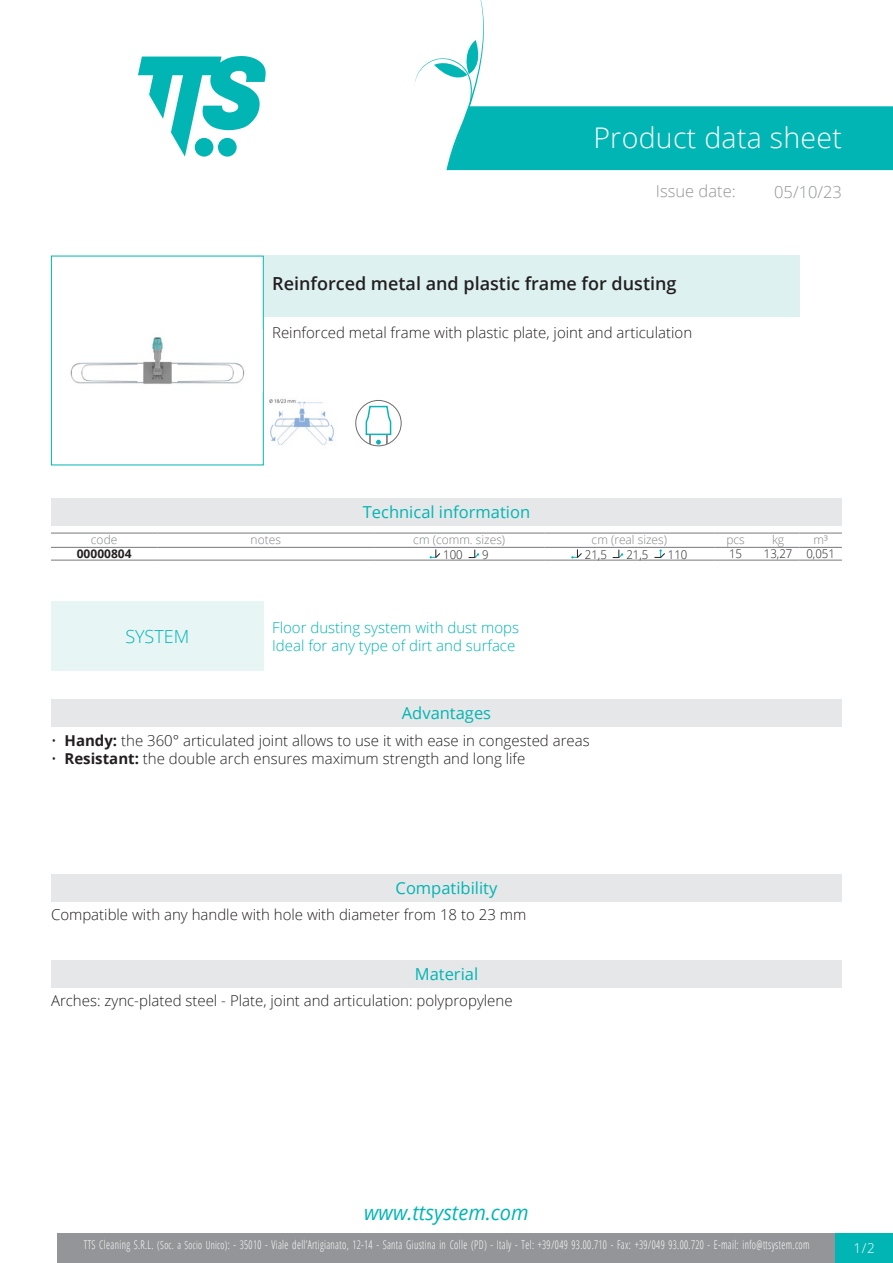
<style>
.page{position:relative;width:893px;height:1263px;background:#fff}
.page>*{position:absolute;margin:0;border:0;box-sizing:border-box;transform-origin:0 0}
.Titolo1{font:300 28.5px "Open Sans";letter-spacing:.01em;color:#fff}
.t1{font:italic 20.85px "Open Sans";color:#00b5b3;scale:.96 1}
.Nome{font:600 18px "Open Sans";color:#231f20}
.Titolo15{font:300 18px "Open Sans";color:#00b5b3}
.Titolo3{font:16.5px "Open Sans";color:#00b5b3}
.Titolo2{font:300 16.5px "Open Sans";color:#939598}
.Titolo9{font:16.5px "Open Sans";color:#00b5b3}
.Titolo8{font:16.5px "Open Sans";color:#00b5b3}
.Titolo16{font:16.5px "Open Sans";color:#00b5b3}
.Materiale{font:300 15px "Open Sans";color:#231f20}
.Descrizione{font:300 15px "Open Sans";color:#231f20}
.Compatibilità{font:300 15px "Open Sans";color:#231f20}
.IdealePer{font:300 15px "Open Sans";color:#00b5b3}
.DefinizioneSistema{font:300 15px "Open Sans";color:#00b5b3}
.t2{font:300 13.5px "Open Sans";color:#fff}
.t3{font:300 12px "Open Sans Condensed";letter-spacing:.035em;color:#fff;scale:.85 1}
.TabTecnica_Intestazione{font:300 12px "Open Sans";color:#808285}
.TabTecnica_Corpo{font:300 12px "Open Sans";color:#231f20;scale:.95 1}
.TabTecnica_Codice{font:700 12px "Open Sans";color:#231f20}
.s1{font-weight:700}
.s2{font-size:11.25px}
</style>
<div class="page">
<svg style="left:138px;top:56px;width:128px;height:101px"></svg>
<div style="left:57px;top:1233px;width:779px;height:30px;background:#939598"></div>
<div style="left:836px;top:1233px;width:57px;height:30px;background:#00b5b3"></div>
<svg style="left:415px;top:0;width:478px;height:170px"></svg>
<div style="left:51px;top:256px;width:213px;height:209px;border:1px solid #00b5b3"></div>
<img style="left:52px;top:329px;width:211px;height:62px">
<div style="left:264px;top:256px;width:535px;height:61px;background:#ddf1f0"></div>
<img style="left:269px;top:399px;width:65px;height:46px">
<svg style="left:365px;top:405px;width:27px;height:41px"></svg>
<div style="left:356px;top:400px;width:45px;height:46px;border:1px solid #6c6d70;border-radius:50%"></div>
<div style="left:51px;top:498px;width:791px;height:28px;background:#e6e7e9"></div>
<hr style="left:51px;top:533px;width:106px;height:1px;background:#76787b">
<hr style="left:51px;top:547px;width:106px;height:1px;background:#76787b">
<hr style="left:157px;top:533px;width:217px;height:1px;background:#76787b">
<hr style="left:157px;top:547px;width:217px;height:1px;background:#76787b">
<hr style="left:374px;top:533px;width:170px;height:1px;background:#76787b">
<hr style="left:374px;top:547px;width:170px;height:1px;background:#76787b">
<hr style="left:544px;top:533px;width:170px;height:1px;background:#76787b">
<hr style="left:544px;top:547px;width:170px;height:1px;background:#76787b">
<hr style="left:714px;top:533px;width:43px;height:1px;background:#76787b">
<hr style="left:714px;top:547px;width:43px;height:1px;background:#76787b">
<hr style="left:757px;top:533px;width:42px;height:1px;background:#76787b">
<hr style="left:757px;top:547px;width:42px;height:1px;background:#76787b">
<hr style="left:799px;top:533px;width:43px;height:1px;background:#76787b">
<hr style="left:799px;top:547px;width:43px;height:1px;background:#76787b">
<hr style="left:51px;top:560px;width:106px;height:1px;background:#76787b">
<hr style="left:157px;top:560px;width:217px;height:1px;background:#76787b">
<hr style="left:374px;top:560px;width:170px;height:1px;background:#76787b">
<hr style="left:544px;top:560px;width:170px;height:1px;background:#76787b">
<hr style="left:714px;top:560px;width:43px;height:1px;background:#76787b">
<hr style="left:757px;top:560px;width:42px;height:1px;background:#76787b">
<hr style="left:799px;top:560px;width:43px;height:1px;background:#76787b">
<svg style="left:430px;top:549px;width:10px;height:9px"></svg>
<svg style="left:469px;top:550px;width:10px;height:8px"></svg>
<svg style="left:571px;top:549px;width:11px;height:9px"></svg>
<svg style="left:613px;top:550px;width:10px;height:8px"></svg>
<svg style="left:654px;top:549px;width:11px;height:9px"></svg>
<div style="left:51px;top:601px;width:213px;height:69px;background:#e8f5f5"></div>
<div style="left:51px;top:699px;width:791px;height:28px;background:#e6e7e9"></div>
<div style="left:51px;top:874px;width:791px;height:27px;background:#e6e7e9"></div>
<div style="left:51px;top:960px;width:791px;height:28px;background:#e6e7e9"></div>
<p class="Titolo1" style="left:593px;top:118px;width:250px">Product data sheet</p>
<p class="Titolo2" style="left:656px;top:180px;width:81px">Issue date:</p>
<p class="Titolo2" style="left:774px;top:180px;width:69px">05/10/23</p>
<p class="Nome" style="left:272px;top:271px;width:406px">Reinforced metal and plastic frame for dusting</p>
<p class="Descrizione" style="left:272px;top:322px;width:421px">Reinforced metal frame with plastic plate, joint and articulation</p>
<p class="Titolo3" style="left:363px;top:501px;width:169px">Technical information</p>
<p class="TabTecnica_Intestazione" style="left:91px;top:532px;width:28px">code</p>
<p class="TabTecnica_Intestazione" style="left:251px;top:532px;width:32px">notes</p>
<p class="TabTecnica_Intestazione" style="left:413px;top:532px;width:93px">cm (comm. sizes)</p>
<p class="TabTecnica_Intestazione" style="left:592px;top:532px;width:77px">cm (real sizes)</p>
<p class="TabTecnica_Intestazione" style="left:726px;top:532px;width:20px">pcs</p>
<p class="TabTecnica_Intestazione" style="left:772px;top:532px;width:14px">kg</p>
<p class="TabTecnica_Intestazione" style="left:813px;top:532px;width:16px">m³</p>
<p class="TabTecnica_Codice" style="left:77px;top:545px;width:56px">00000804</p>
<p class="TabTecnica_Corpo" style="left:443px;top:546px;width:22px">100</p>
<p class="TabTecnica_Corpo" style="left:482px;top:546px;width:8px">9</p>
<p class="TabTecnica_Corpo" style="left:585px;top:546px;width:25px">21,5</p>
<p class="TabTecnica_Corpo" style="left:626px;top:546px;width:25px">21,5</p>
<p class="TabTecnica_Corpo" style="left:668px;top:546px;width:22px">110</p>
<p class="TabTecnica_Corpo" style="left:729px;top:546px;width:15px">15</p>
<p class="TabTecnica_Corpo" style="left:764px;top:546px;width:31px">13,27</p>
<p class="TabTecnica_Corpo" style="left:806px;top:546px;width:31px">0,051</p>
<p class="Titolo15" style="left:125px;top:624px;width:66px">SYSTEM</p>
<p class="DefinizioneSistema" style="left:272px;top:617px;width:248px">Floor dusting system with dust mops</p>
<p class="IdealePer" style="left:272px;top:635px;width:245px">Ideal for any type of dirt and surface</p>
<p class="Titolo8" style="left:402px;top:702px;width:91px">Advantages</p>
<p class="Materiale" style="left:51px;top:730px;width:540px">• <span class="s1">Handy:</span> the 360° articulated joint allows to use it with ease in congested areas</p>
<p class="Materiale" style="left:51px;top:748px;width:476px">• <span class="s1">Resistant:</span> the double arch ensures maximum strength and long life</p>
<p class="Titolo9" style="left:396px;top:876px;width:103px">Compatibility</p>
<p class="Compatibilità" style="left:51px;top:904px;width:477px">Compatible with any handle with hole with diameter from 18 to 23 mm</p>
<p class="Titolo16" style="left:415px;top:963px;width:65px">Material</p>
<p class="Materiale" style="left:51px;top:990px;width:463px">Arches: zync-plated steel - Plate, joint and articulation: polypropylene</p>
<h2 class="t1" style="left:364px;top:1198px;width:173px">www.ttsystem.com</h2>
<p class="t3" style="left:84px;top:1236px;width:855px">TTS Cleaning S.R.L. <span class="s2">(Soc. a Socio Unico)</span>: - 35010 - Viale dell’Artigianato, 12-14 - Santa Giustina in Colle (PD) - Italy - Tel: +39/049 93.00.710 - Fax: +39/049 93.00.720 - E-mail: info@ttsystem.com</p>
<p class="t2" style="left:854px;top:1239px;width:23px">1/2</p>
</div>
